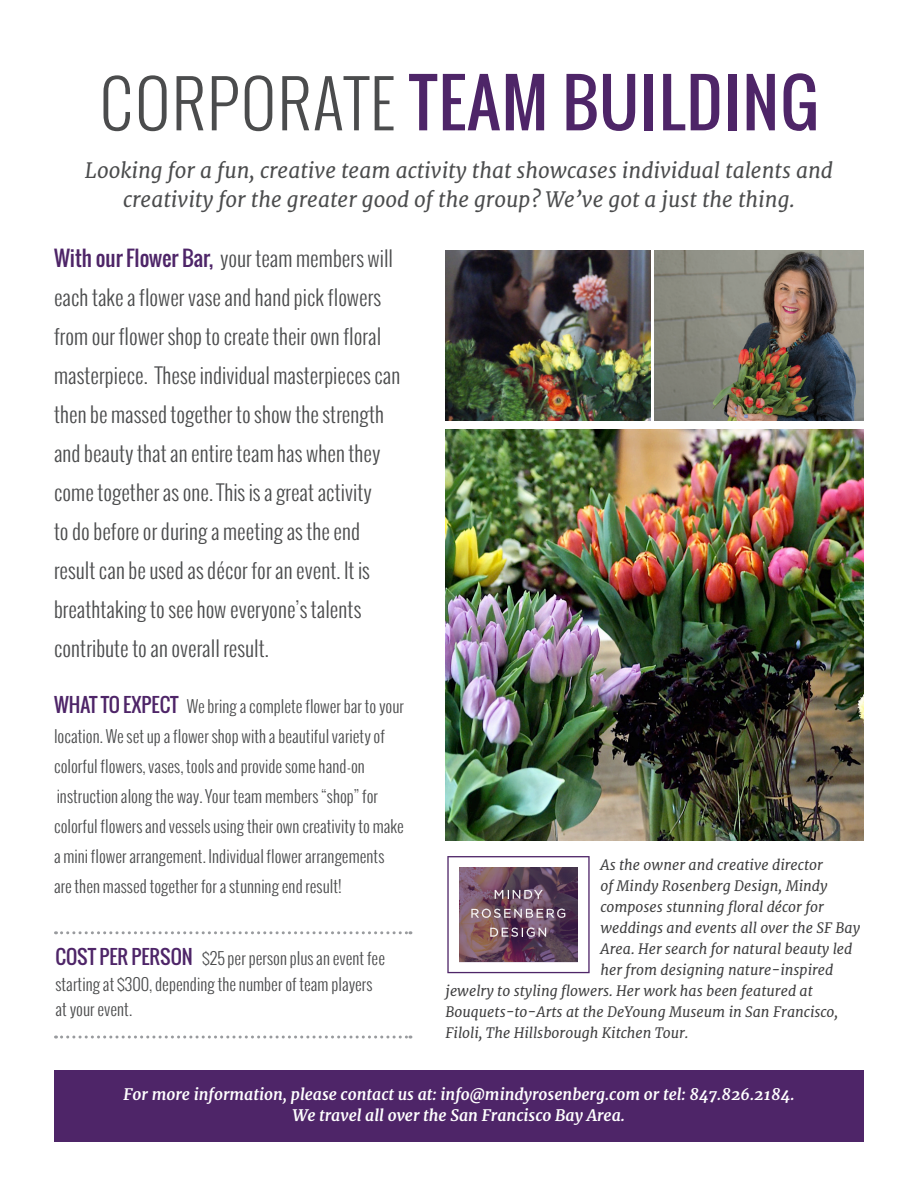
<style>
.page{position:relative;width:918px;height:1188px;background:#fff}
.page>*{position:absolute;margin:0;border:0;box-sizing:border-box;transform-origin:0 0}
.t1{font:64.5px "Oswald";letter-spacing:.025em;color:#4e2568}
.t2{font:300 21px/39px "Oswald";color:#4b4c4d}
.t3{font:italic 21px "Merriweather";color:#4b4c4d}
.t4{font:300 16.5px/30px "Oswald";color:#4b4c4d}
.t5{font:italic 700 15.75px "Merriweather";color:#fff}
.t6{font:italic 14.25px/21px "Merriweather";color:#3e3e3f}
.s1{font-weight:300;color:#4b4c4d}
.s2{font-weight:400;color:#4e2568}
.s3{font-weight:400;font-size:19.5px;color:#4e2568}
</style>
<div class="page">
<div style="left:54px;top:1070px;width:810px;height:72px;background:#4e2568"></div>
<svg style="left:56px;top:1036px;width:355px;height:3px"></svg>
<svg style="left:56px;top:931px;width:355px;height:3px"></svg>
<img style="left:655px;top:250px;width:209px;height:171px">
<svg style="left:447px;top:856px;width:143px;height:117px"></svg>
<img style="left:446px;top:250px;width:205px;height:171px">
<img style="left:446px;top:429px;width:418px;height:411px">
<p class="t1" style="left:100px;top:54px;width:720px"><span class="s1">CORPORATE</span> TEAM BUILDING</p>
<p class="t3" style="left:85px;top:157px;width:750px">Looking for a fun, creative team activity that showcases individual talents and</p>
<p class="t3" style="left:123px;top:186px;width:673px">creativity for the greater good of the group? We’ve got a just the thing.</p>
<p class="t2" style="left:54px;top:239px;width:341px"><span class="s2">With our Flower Bar,</span> your team members will</p>
<p class="t2" style="left:54px;top:278px;width:329px">each take a flower vase and hand pick flowers</p>
<p class="t2" style="left:54px;top:317px;width:329px">from our flower shop to create their own floral</p>
<p class="t2" style="left:54px;top:356px;width:348px">masterpiece. These individual masterpieces can then be massed together to show the strength</p>
<p class="t2" style="left:54px;top:434px;width:328px">and beauty that an entire team has when they</p>
<p class="t2" style="left:54px;top:473px;width:319px">come together as one. This is a great activity</p>
<p class="t2" style="left:54px;top:512px;width:308px">to do before or during a meeting as the end</p>
<p class="t2" style="left:54px;top:551px;width:318px">result can be used as décor for an event. It is</p>
<p class="t2" style="left:54px;top:590px;width:309px">breathtaking to see how everyone’s talents</p>
<p class="t2" style="left:54px;top:629px;width:216px">contribute to an overall result.</p>
<p class="t4" style="left:54px;top:691px;width:352px"><span class="s3">WHAT TO EXPECT</span> We bring a complete flower bar to your location. We set up a flower shop with a beautiful variety of</p>
<p class="t4" style="left:54px;top:751px;width:312px">colorful flowers, vases, tools and provide some hand-on</p>
<p class="t4" style="left:57px;top:781px;width:323px">instruction along the way. Your team members “shop” for</p>
<p class="t4" style="left:54px;top:811px;width:352px">colorful flowers and vessels using their own creativity to make</p>
<p class="t4" style="left:54px;top:841px;width:332px">a mini flower arrangement. Individual flower arrangements</p>
<p class="t4" style="left:54px;top:871px;width:289px">are then massed together for a stunning end result!</p>
<p class="t4" style="left:56px;top:946px;width:331px;line-height:25.5px"><span class="s3">COST PER PERSON</span> $25 per person plus an event fee starting at $300, depending the number of team players</p>
<p class="t4" style="left:56px;top:994px;width:78px">at your event.</p>
<p class="t6" style="left:600px;top:855px;width:224px">As the owner and creative director</p>
<p class="t6" style="left:600px;top:876px;width:229px">of Mindy Rosenberg Design, Mindy</p>
<p class="t6" style="left:600px;top:897px;width:225px">composes stunning floral décor for</p>
<p class="t6" style="left:600px;top:918px;width:261px">weddings and events all over the SF Bay<br>Area. Her search for natural beauty led her from designing nature-inspired</p>
<p class="t6" style="left:446px;top:981px;width:369px">jewelry to styling flowers. Her work has been featured at</p>
<p class="t6" style="left:446px;top:1002px;width:394px">Bouquets-to-Arts at the DeYoung Museum in San Francisco,<br>Filoli, The Hillsborough Kitchen Tour.</p>
<p class="t5" style="left:123px;top:1085px;width:673px">For more information, please contact us at: info@mindyrosenberg.com or tel: 847.826.2184.</p>
<p class="t5" style="left:293px;top:1106px;width:334px">We travel all over the San Francisco Bay Area.</p>
</div>
